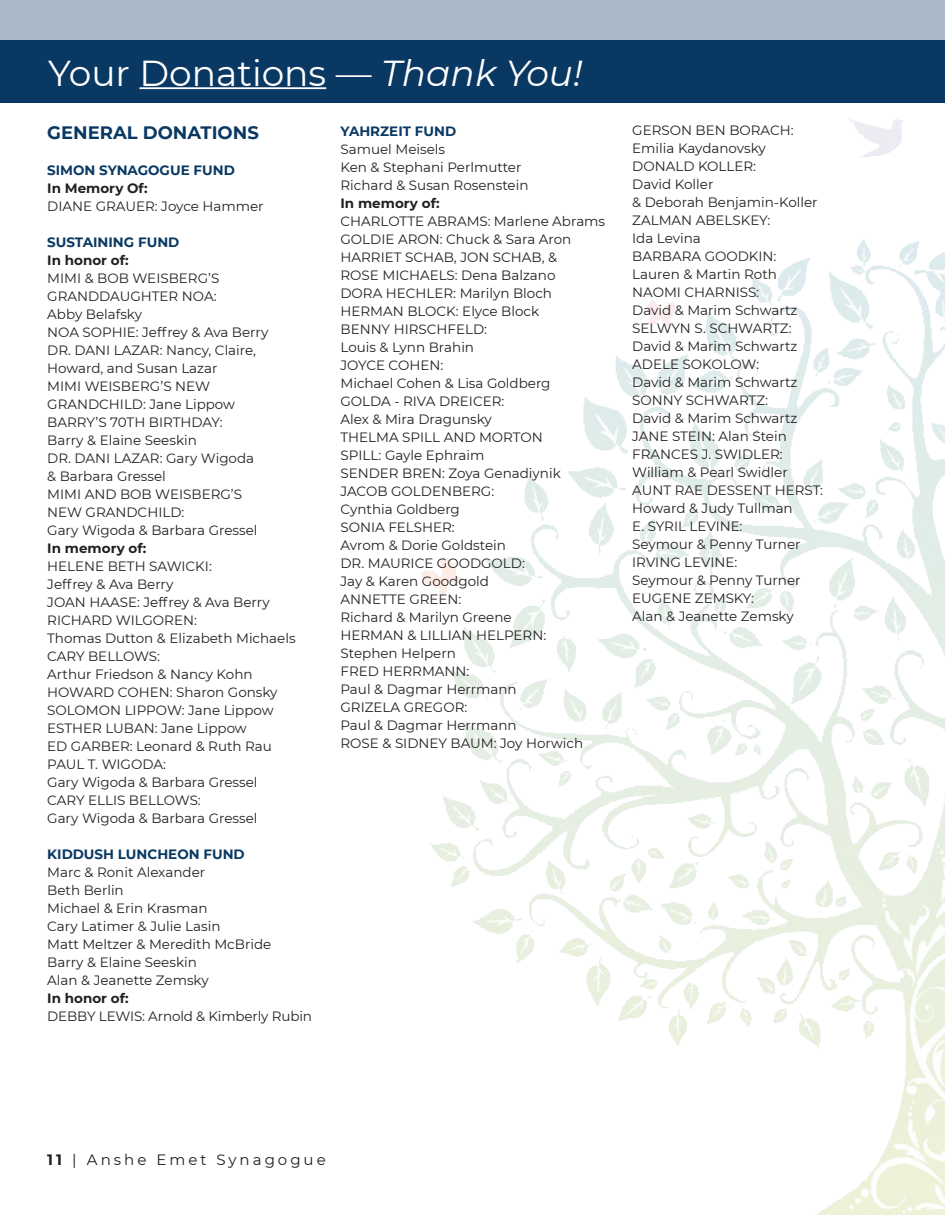
<style>
.page{position:relative;width:945px;height:1215px;background:#fff}
.page>*{position:absolute;margin:0;border:0;box-sizing:border-box;transform-origin:0 0}
.t1{font:36px "Montserrat";color:#fff}
.t2{font:700 18px "Montserrat";color:#093863}
.t3{font:15px "Montserrat";letter-spacing:.2em;color:#231f20}
.t4{font:13.5px/18px "Montserrat";color:#231f20}
.t5{font:700 13.5px "Montserrat";color:#093863}
.t6{font:700 13.5px "Montserrat";color:#231f20}
.s1{font-style:italic}
.s2{font-weight:700}
</style>
<div class="page">
<img style="left:418px;top:119px;width:527px;height:1096px">
<div style="left:0;top:0;width:945px;height:79px;background:#a9b9c8"></div>
<div style="left:0;top:41px;width:945px;height:62px;background:#093863"></div>
<hr style="left:140px;top:87px;width:186px;height:2px;background:#fff">
<p class="t1" style="left:48px;top:48px;width:536px">Your Donations — <span class="s1">Thank You!</span></p>
<p class="t2" style="left:47px;top:120px;width:213px">GENERAL DONATIONS</p>
<p class="t5" style="left:47px;top:160px;width:189px">SIMON SYNAGOGUE FUND</p>
<p class="t6" style="left:47px;top:178px;width:102px">In Memory Of:</p>
<p class="t4" style="left:47px;top:197px;width:218px">DIANE GRAUER: Joyce Hammer</p>
<p class="t5" style="left:47px;top:232px;width:134px">SUSTAINING FUND</p>
<p class="t6" style="left:47px;top:250px;width:83px">In honor of:</p>
<p class="t4" style="left:47px;top:269px;width:174px">MIMI &amp; BOB WEISBERG’S<br>GRANDDAUGHTER NOA:<br>Abby Belafsky</p>
<p class="t4" style="left:47px;top:323px;width:223px">NOA SOPHIE: Jeffrey &amp; Ava Berry</p>
<p class="t4" style="left:47px;top:341px;width:210px">DR. DANI LAZAR: Nancy, Claire,<br>Howard, and Susan Lazar</p>
<p class="t4" style="left:47px;top:377px;width:189px">MIMI WEISBERG’S NEW<br>GRANDCHILD: Jane Lippow</p>
<p class="t4" style="left:47px;top:413px;width:177px">BARRY’S 70TH BIRTHDAY:<br>Barry &amp; Elaine Seeskin</p>
<p class="t4" style="left:47px;top:449px;width:208px">DR. DANI LAZAR: Gary Wigoda &amp; Barbara Gressel</p>
<p class="t4" style="left:47px;top:485px;width:212px">MIMI AND BOB WEISBERG’S<br>NEW GRANDCHILD:<br>Gary Wigoda &amp; Barbara Gressel</p>
<p class="t6" style="left:47px;top:538px;width:101px">In memory of:</p>
<p class="t4" style="left:47px;top:557px;width:166px">HELENE BETH SAWICKI:<br>Jeffrey &amp; Ava Berry</p>
<p class="t4" style="left:47px;top:593px;width:224px">JOAN HAASE: Jeffrey &amp; Ava Berry</p>
<p class="t4" style="left:47px;top:611px;width:250px">RICHARD WILGOREN:<br>Thomas Dutton &amp; Elizabeth Michaels</p>
<p class="t4" style="left:47px;top:647px;width:207px">CARY BELLOWS:<br>Arthur Friedson &amp; Nancy Kohn</p>
<p class="t4" style="left:47px;top:683px;width:232px">HOWARD COHEN: Sharon Gonsky</p>
<p class="t4" style="left:47px;top:701px;width:228px">SOLOMON LIPPOW: Jane Lippow</p>
<p class="t4" style="left:47px;top:719px;width:201px">ESTHER LUBAN: Jane Lippow</p>
<p class="t4" style="left:47px;top:737px;width:226px">ED GARBER: Leonard &amp; Ruth Rau</p>
<p class="t4" style="left:47px;top:755px;width:212px">PAUL T. WIGODA:<br>Gary Wigoda &amp; Barbara Gressel</p>
<p class="t4" style="left:47px;top:791px;width:212px">CARY ELLIS BELLOWS:<br>Gary Wigoda &amp; Barbara Gressel</p>
<p class="t5" style="left:47px;top:844px;width:199px">KIDDUSH LUNCHEON FUND</p>
<p class="t4" style="left:47px;top:863px;width:160px">Marc &amp; Ronit Alexander</p>
<p class="t4" style="left:47px;top:881px;width:78px">Beth Berlin</p>
<p class="t4" style="left:47px;top:899px;width:162px">Michael &amp; Erin Krasman</p>
<p class="t4" style="left:47px;top:917px;width:175px">Cary Latimer &amp; Julie Lasin</p>
<p class="t4" style="left:47px;top:935px;width:226px">Matt Meltzer &amp; Meredith McBride</p>
<p class="t4" style="left:47px;top:953px;width:151px">Barry &amp; Elaine Seeskin</p>
<p class="t4" style="left:47px;top:971px;width:163px">Alan &amp; Jeanette Zemsky</p>
<p class="t6" style="left:47px;top:988px;width:83px">In honor of:</p>
<p class="t4" style="left:47px;top:1007px;width:266px">DEBBY LEWIS: Arnold &amp; Kimberly Rubin</p>
<p class="t5" style="left:340px;top:122px;width:117px">YAHRZEIT FUND</p>
<p class="t4" style="left:340px;top:140px;width:106px">Samuel Meisels</p>
<p class="t4" style="left:340px;top:158px;width:183px">Ken &amp; Stephani Perlmutter</p>
<p class="t4" style="left:340px;top:176px;width:189px">Richard &amp; Susan Rosenstein</p>
<p class="t6" style="left:340px;top:194px;width:101px">In memory of:</p>
<p class="t4" style="left:340px;top:212px;width:266px">CHARLOTTE ABRAMS: Marlene Abrams</p>
<p class="t4" style="left:340px;top:230px;width:232px">GOLDIE ARON: Chuck &amp; Sara Aron</p>
<p class="t4" style="left:340px;top:248px;width:218px">HARRIET SCHAB, JON SCHAB, &amp;<br>ROSE MICHAELS: Dena Balzano</p>
<p class="t4" style="left:340px;top:284px;width:213px">DORA HECHLER: Marilyn Bloch</p>
<p class="t4" style="left:340px;top:302px;width:200px">HERMAN BLOCK: Elyce Block</p>
<p class="t4" style="left:340px;top:320px;width:148px">BENNY HIRSCHFELD:<br>Louis &amp; Lynn Brahin</p>
<p class="t4" style="left:340px;top:356px;width:212px">JOYCE COHEN:<br>Michael Cohen &amp; Lisa Goldberg</p>
<p class="t4" style="left:340px;top:392px;width:165px">GOLDA - RIVA DREICER:<br>Alex &amp; Mira Dragunsky</p>
<p class="t4" style="left:340px;top:428px;width:204px">THELMA SPILL AND MORTON<br>SPILL: Gayle Ephraim</p>
<p class="t4" style="left:340px;top:464px;width:222px">SENDER BREN: Zoya Genadiynik</p>
<p class="t4" style="left:340px;top:482px;width:155px">JACOB GOLDENBERG:<br>Cynthia Goldberg</p>
<p class="t4" style="left:340px;top:518px;width:167px">SONIA FELSHER:<br>Avrom &amp; Dorie Goldstein</p>
<p class="t4" style="left:340px;top:554px;width:186px">DR. MAURICE GOODGOLD:<br>Jay &amp; Karen Goodgold</p>
<p class="t4" style="left:340px;top:590px;width:173px">ANNETTE GREEN:<br>Richard &amp; Marilyn Greene</p>
<p class="t4" style="left:340px;top:626px;width:207px">HERMAN &amp; LILLIAN HELPERN:<br>Stephen Helpern</p>
<p class="t4" style="left:340px;top:662px;width:178px">FRED HERRMANN:<br>Paul &amp; Dagmar Herrmann</p>
<p class="t4" style="left:340px;top:698px;width:178px">GRIZELA GREGOR:<br>Paul &amp; Dagmar Herrmann</p>
<p class="t4" style="left:340px;top:734px;width:244px">ROSE &amp; SIDNEY BAUM: Joy Horwich</p>
<p class="t4" style="left:632px;top:120px;width:163px">GERSON BEN BORACH:<br>Emilia Kaydanovsky</p>
<p class="t4" style="left:632px;top:156px;width:187px">DONALD KOLLER:<br>David Koller<br>&amp; Deborah Benjamin-Koller</p>
<p class="t4" style="left:632px;top:210px;width:139px">ZALMAN ABELSKEY:<br>Ida Levina</p>
<p class="t4" style="left:632px;top:246px;width:146px">BARBARA GOODKIN:<br>Lauren &amp; Martin Roth</p>
<p class="t4" style="left:632px;top:282px;width:167px">NAOMI CHARNISS:<br>David &amp; Marim Schwartz</p>
<p class="t4" style="left:632px;top:318px;width:167px">SELWYN S. SCHWARTZ:<br>David &amp; Marim Schwartz</p>
<p class="t4" style="left:632px;top:354px;width:167px">ADELE SOKOLOW:<br>David &amp; Marim Schwartz</p>
<p class="t4" style="left:632px;top:390px;width:167px">SONNY SCHWARTZ:<br>David &amp; Marim Schwartz</p>
<p class="t4" style="left:632px;top:426px;width:156px">JANE STEIN: Alan Stein</p>
<p class="t4" style="left:632px;top:444px;width:157px">FRANCES J. SWIDLER:<br>William &amp; Pearl Swidler</p>
<p class="t4" style="left:632px;top:480px;width:192px">AUNT RAE DESSENT HERST:<br>Howard &amp; Judy Tullman</p>
<p class="t4" style="left:632px;top:516px;width:170px">E. SYRIL LEVINE:<br>Seymour &amp; Penny Turner</p>
<p class="t4" style="left:632px;top:552px;width:170px">IRVING LEVINE:<br>Seymour &amp; Penny Turner</p>
<p class="t4" style="left:632px;top:588px;width:163px">EUGENE ZEMSKY:<br>Alan &amp; Jeanette Zemsky</p>
<p class="t3" style="left:47px;top:1149px;width:280px"><span class="s2">11</span> | Anshe Emet Synagogue</p>
</div>
